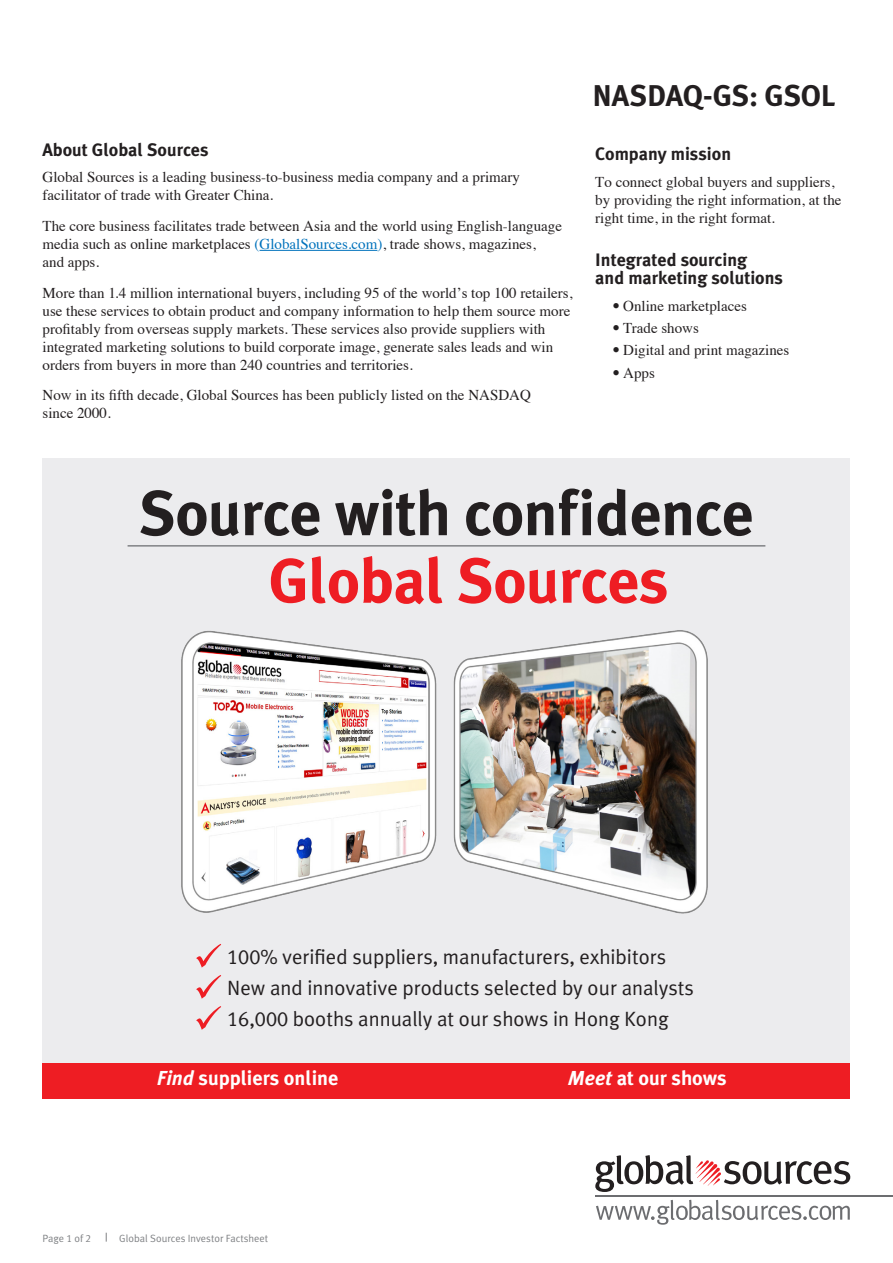
<style>
.page{position:relative;width:893px;height:1263px;background:#fff}
.page>*{position:absolute;margin:0;border:0;box-sizing:border-box;transform-origin:0 0}
.t1{font:700 63px "Meta Plus";letter-spacing:-.01em;color:#231f20}
.t2{font:700 63px "Meta Plus";letter-spacing:-.01em;color:#ee1d23}
.t3{font:700 30px "Meta Plus";letter-spacing:-.01em;color:#231f20}
.t4{font:20.7px "Meta Plus Normal";color:#231f20}
.t5{font:700 20.25px "Meta Plus";color:#fff}
.Subhead_1{font:700 18px/18px "Meta Plus";color:#231f20}
.body1{font:15px/18px "Times";color:#231f20}
.Subhead_1-2{font:15px "Times";color:#231f20}
.Subhead{font:10.5px "Meta Plus Normal";color:#808285}
.s1{color:#0072bc}
.s2{font-family:"Meta Plus";font-weight:500}
.s3{font-family:"Meta Plus Normal Caps"}
.s4{font-style:italic}
</style>
<div class="page">
<div style="left:43px;top:458px;width:807px;height:638px;background:#ececee"></div>
<hr style="left:260px;top:250px;width:117px;height:1px;background:#0072bc">
<img style="left:181px;top:630px;width:256px;height:283px">
<img style="left:453px;top:630px;width:255px;height:284px">
<svg style="left:196px;top:944px;width:25px;height:24px"></svg>
<svg style="left:196px;top:975px;width:25px;height:24px"></svg>
<svg style="left:196px;top:1006px;width:25px;height:24px"></svg>
<div style="left:43px;top:1063px;width:807px;height:35px;background:#ee1d23"></div>
<hr style="left:128px;top:545px;width:637px;height:2px;background:#808285">
<svg style="left:595px;top:1155px;width:255px;height:37px"></svg>
<hr style="left:596px;top:1195px;width:297px;height:1px;background:#6c6d70">
<svg style="left:596px;top:1200px;width:254px;height:25px"></svg>
<p class="Subhead_1" style="left:43px;top:140px;width:168px">About Global Sources</p>
<p class="body1" style="left:43px;top:167px;width:479px">Global Sources is a leading business-to-business media company and a primary facilitator of trade with Greater China.</p>
<p class="body1" style="left:43px;top:216px;width:521px">The core business facilitates trade between Asia and the world using English-language media such as online marketplaces <span class="s1">(GlobalSources.com)</span>, trade shows, magazines,<br>and apps.</p>
<p class="body1" style="left:43px;top:282px;width:531px">More than 1.4 million international buyers, including 95 of the world’s top 100 retailers, use these services to obtain product and company information to help them source more profitably from overseas supply markets. These services also provide suppliers with integrated marketing solutions to build corporate image, generate sales leads and win orders from buyers in more than 240 countries and territories.</p>
<p class="body1" style="left:43px;top:385px;width:490px">Now in its fifth decade, Global Sources has been publicly listed on the NASDAQ since 2000.</p>
<p class="t3" style="left:593px;top:78px;width:244px">NASDAQ-GS: GSOL</p>
<p class="Subhead_1" style="left:595px;top:145px;width:137px">Company mission</p>
<p class="body1" style="left:595px;top:171px;width:248px">To connect global buyers and suppliers, by providing the right information, at the right time, in the right format.</p>
<p class="Subhead_1" style="left:595px;top:251px;width:189px">Integrated sourcing<br>and marketing solutions</p>
<p class="Subhead_1-2" style="left:612px;top:292px;width:136px"><span class="s2">•</span> Online marketplaces</p>
<p class="Subhead_1-2" style="left:612px;top:314px;width:88px"><span class="s2">•</span> Trade shows</p>
<p class="Subhead_1-2" style="left:612px;top:336px;width:179px"><span class="s2">•</span> Digital and print magazines</p>
<p class="Subhead_1-2" style="left:612px;top:358px;width:44px"><span class="s2">•</span> Apps</p>
<p class="t1" style="left:139px;top:477px;width:616px">Source with confidence</p>
<p class="t2" style="left:268px;top:544px;width:402px">Global Sources</p>
<p class="t4" style="left:227px;top:944px;width:440px"><span class="s3">100%</span> verified suppliers, manufacturers, exhibitors</p>
<p class="t4" style="left:227px;top:975px;width:468px">New and innovative products selected by our analysts</p>
<p class="t4" style="left:227px;top:1007px;width:443px"><span class="s3">16,000</span> booths annually at our shows in Hong Kong</p>
<p class="t5" style="left:157px;top:1066px;width:183px"><span class="s4">Find</span> suppliers online</p>
<p class="t5" style="left:568px;top:1066px;width:160px"><span class="s4">Meet</span> at our shows</p>
<p class="Subhead" style="left:43px;top:1232px;width:50px">Page <span class="s3">1</span> of <span class="s3">2</span></p>
<p class="Subhead" style="left:119px;top:1232px;width:150px">Global Sources Investor Factsheet</p>
</div>
